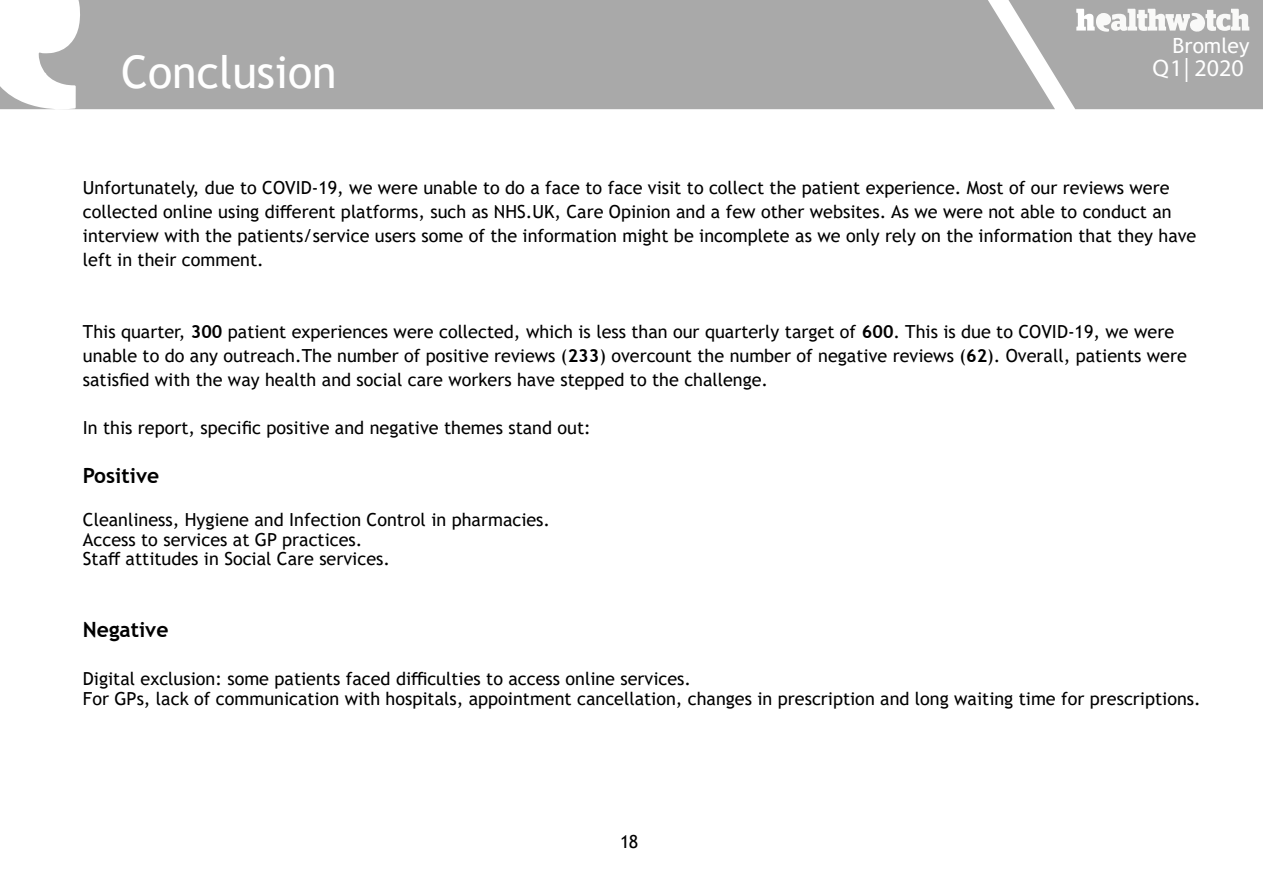
<style>
.page{position:relative;width:1263px;height:893px;background:#fff}
.page>*{position:absolute;margin:0;border:0;box-sizing:border-box;transform-origin:0 0}
.t1{font:45px "Trebuchet MS";color:#fff}
.t2{font:24px "Myriad Pro";color:#fff}
.t3{font:700 21px "Trebuchet MS";color:#000}
.t4{font:21px "Trebuchet MS";color:#fff}
.t5{font:18px/24px "Trebuchet MS";color:#000}
.s1{font-weight:700}
</style>
<div class="page">
<svg style="left:0;top:0;width:1055px;height:110px;background:#afafaf"></svg>
<svg style="left:1008px;top:0;width:255px;height:109px"></svg>
<div style="left:1155px;top:57px;width:99px;height:44px;background:#a9a9a9"></div>
<div style="left:1152px;top:58px;width:99px;height:44px;background:#a9a9a9"></div>
<div style="left:1092px;top:38px;width:157px;height:19px;background:#a9a9a9"></div>
<p class="t4" style="left:1172px;top:33px;width:78px">Bromley</p>
<h1 class="t1" style="left:121px;top:43px;width:217px">Conclusion</h1>
<h2 class="t2" style="left:1155px;top:53px;width:90px">Q1 ||2020</h2>
<h2 class="t2" style="left:1161px;top:52px;width:92px">Q4 2017</h2>
<p class="t5" style="left:83px;top:176px;width:1115px">Unfortunately, due to COVID-19, we were unable to do a face to face visit to collect the patient experience. Most of our reviews were collected online using different platforms, such as NHS.UK, Care Opinion and a few other websites. As we were not able to conduct an interview with the patients/service users some of the information might be incomplete as we only rely on the information that they have left in their comment.</p>
<p class="t5" style="left:83px;top:320px;width:1105px">This quarter, <span class="s1">300</span> patient experiences were collected, which is less than our quarterly target of <span class="s1">600</span>. This is due to COVID-19, we were unable to do any outreach.The number of positive reviews (<span class="s1">233</span>) overcount the number of negative reviews (<span class="s1">62</span>). Overall, patients were satisfied with the way health and social care workers have stepped to the challenge.</p>
<p class="t5" style="left:83px;top:416px;width:509px">In this report, specific positive and negative themes stand out:</p>
<p class="t3" style="left:83px;top:462px;width:78px">Positive</p>
<p class="t5" style="left:83px;top:510px;width:469px;line-height:19.5px">Cleanliness, Hygiene and Infection Control in pharmacies.<br>Access to services at GP practices.<br>Staff attitudes in Social Care services.</p>
<p class="t3" style="left:83px;top:616px;width:87px">Negative</p>
<p class="t5" style="left:83px;top:669px;width:1119px;line-height:19.5px">Digital exclusion: some patients faced difficulties to access online services.<br>For GPs, lack of communication with hospitals, appointment cancellation, changes in prescription and long waiting time for prescriptions.</p>
<p class="t5" style="left:620px;top:830px;width:20px">18</p>
</div>
